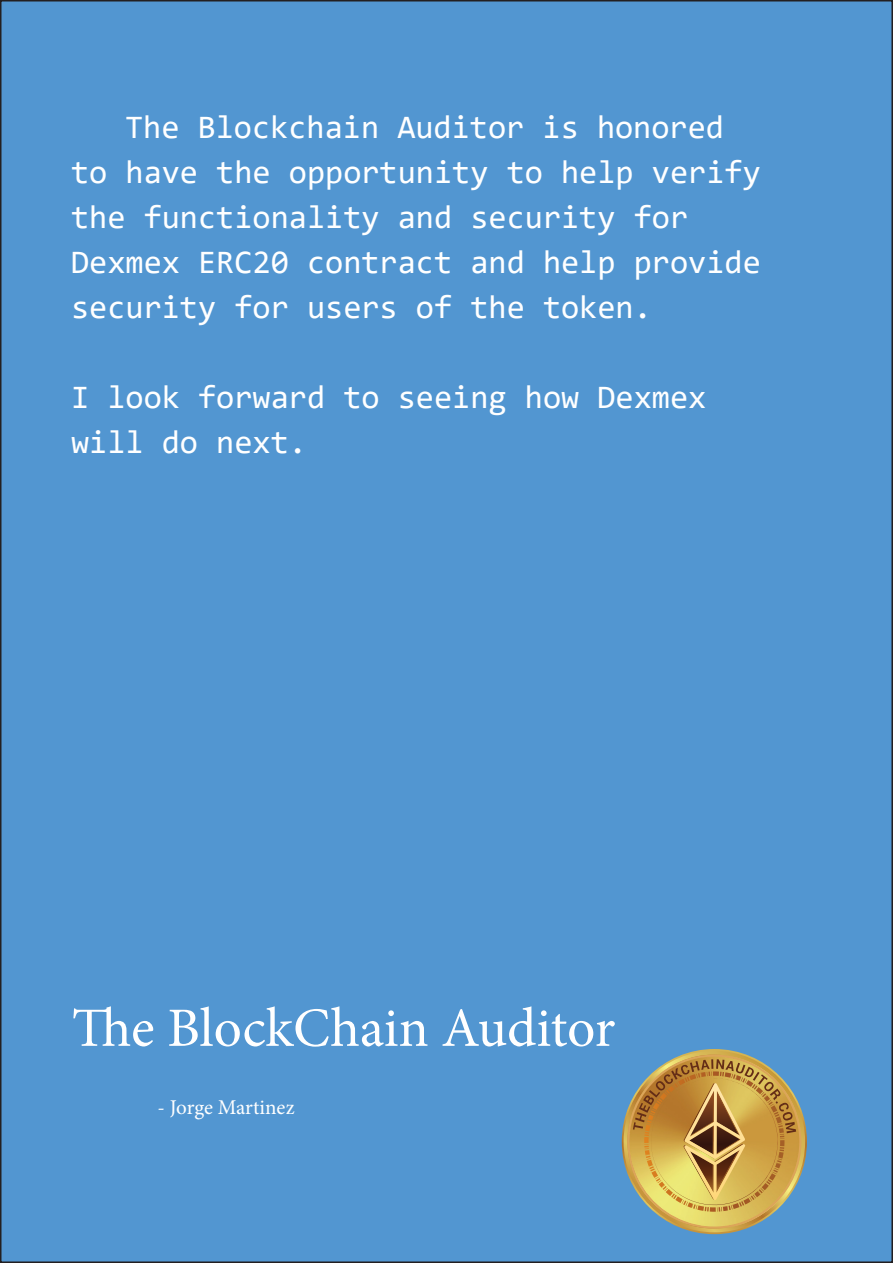
<style>
.page{position:relative;width:893px;height:1263px;background:#fff}
.page>*{position:absolute;margin:0;border:0;box-sizing:border-box;transform-origin:0 0}
.t1{font:55.5px "Minion Pro";letter-spacing:-.005em;color:#fff}
.t2{font:33px/45px "Consolas";color:#fff}
.t3{font:21px "Minion Pro";letter-spacing:-.01em;color:#fff}
</style>
<div class="page">
<div style="left:1px;top:1px;width:891px;height:1261px;background:#5296d1"></div>
<svg style="left:624px;top:1051px;width:181px;height:181px"></svg>
<img style="left:629px;top:1056px;width:170px;height:170px">
<svg style="left:633px;top:1059px;width:163px;height:153px;background:#bc9a51"></svg>
<p class="t2" style="left:71px;top:104px;width:691px;text-indent:54px">The Blockchain Auditor is honored to have the opportunity to help verify the functionality and security for Dexmex ERC20 contract and help provide security for users of the token.</p>
<p class="t2" style="left:71px;top:374px;width:637px">I look forward to seeing how Dexmex</p>
<p class="t2" style="left:71px;top:419px;width:237px">will do next.</p>
<p class="t1" style="left:72px;top:991px;width:545px">The BlockChain Auditor</p>
<p class="t3" style="left:158px;top:1093px;width:138px">- Jorge Martinez</p>
</div>
